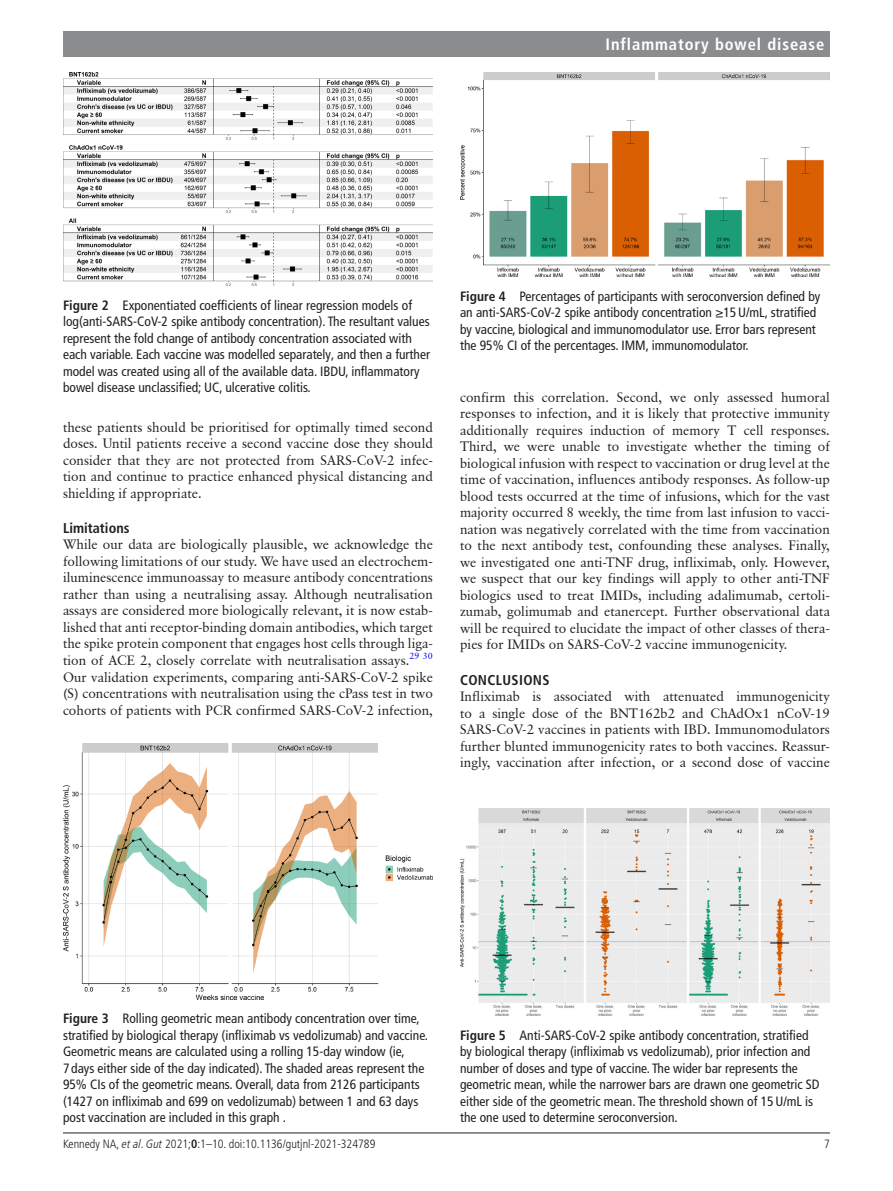
<style>
.page{position:relative;width:893px;height:1191px;background:#fff}
.page>*{position:absolute;margin:0;border:0;box-sizing:border-box;transform-origin:0 0}
.t1{font:700 condensed 16.5px "Frutiger LT Pro";letter-spacing:.055em;color:#fff}
.t2{font:700 condensed 14.25px "Frutiger LT Pro";letter-spacing:.01em;color:#231f20}
.t3{font:13.5px/16.5px "Classical Garamond BT";color:#231f20;text-align:justify}
.t4{font:condensed 13.5px/16.5px "Frutiger LT Pro";color:#231f20}
.t5{font:300 condensed 12px "Frutiger LT Pro";color:#231f20}
.s1{font-weight:700}
.s2{font-style:italic}
</style>
<div class="page">
<hr style="left:63px;top:1132px;width:767px;height:1px;background:#231f20">
<div style="left:63px;top:31px;width:767px;height:25px;background:#8a8c8e"></div>
<img style="left:63px;top:72px;width:370px;height:214px">
<img style="left:63px;top:743px;width:370px;height:256px">
<img style="left:460px;top:72px;width:370px;height:205px">
<img style="left:460px;top:808px;width:370px;height:207px">
<p class="t1" style="left:605px;top:34px;width:220px">Inflammatory bowel disease</p>
<p class="t4" style="left:63px;top:297px;width:369px"><span class="s1">Figure 2</span> Exponentiated coefficients of linear regression models of log(anti-SARS-CoV-2 spike antibody concentration). The resultant values represent the fold change of antibody concentration associated with each variable. Each vaccine was modelled separately, and then a further model was created using all of the available data. IBDU, inflammatory bowel disease unclassified; UC, ulcerative colitis.</p>
<p class="t3" style="left:63px;top:418px;width:371px">these patients should be prioritised for optimally timed second doses. Until patients receive a second vaccine dose they should consider that they are not protected from SARS-CoV-2 infec&shy;tion and continue to practice enhanced physical distancing and shielding if appropriate.</p>
<p class="t2" style="left:63px;top:519px;width:68px">Limitations</p>
<p class="t3" style="left:63px;top:536px;width:371px">While our data are biologically plausible, we acknowledge the following limitations of our study. We have used an electrochem&shy;iluminescence immunoassay to measure antibody concentrations rather than using a neutralising assay. Although neutralisation assays are considered more biologically relevant, it is now estab&shy;lished that anti receptor-binding domain antibodies, which target the spike protein component that engages host cells through liga&shy;tion of ACE 2, closely correlate with neutralisation assays.<sup>29</sup> <sup>30<br></sup>Our validation experiments, comparing anti-SARS-CoV-2 spike (S) concentrations with neutralisation using the cPass test in two cohorts of patients with PCR confirmed SARS-CoV-2 infection,</p>
<p class="t4" style="left:460px;top:288px;width:362px"><span class="s1">Figure 4</span> Percentages of participants with seroconversion defined by an anti-SARS-CoV-2 spike antibody concentration ≥15U/mL, stratified by vaccine, biological and immunomodulator use. Error bars represent the 95% CI of the percentages. IMM, immunomodulator.</p>
<p class="t3" style="left:460px;top:388px;width:371px">confirm this correlation. Second, we only assessed humoral responses to infection, and it is likely that protective immunity additionally requires induction of memory T cell responses.<br>Third, we were unable to investigate whether the timing of biological infusion with respect to vaccination or drug level at the time of vaccination, influences antibody responses. As follow-up blood tests occurred at the time of infusions, which for the vast majority occurred 8 weekly, the time from last infusion to vacci&shy;nation was negatively correlated with the time from vaccination to the next antibody test, confounding these analyses. Finally, we investigated one anti-TNF drug, infliximab, only. However, we suspect that our key findings will apply to other anti-TNF biologics used to treat IMIDs, including adalimumab, certoli&shy;zumab, golimumab and etanercept. Further observational data will be required to elucidate the impact of other classes of thera&shy;pies for IMIDs on SARS-CoV-2 vaccine immunogenicity.</p>
<p class="t2" style="left:460px;top:671px;width:91px">CONCLUSIONS</p>
<p class="t3" style="left:460px;top:688px;width:371px">Infliximab is associated with attenuated immunogenicity to a single dose of the BNT162b2 and ChAdOx1 nCoV-19<br>SARS-CoV-2 vaccines in patients with IBD. Immunomodulators further blunted immunogenicity rates to both vaccines. Reassur&shy;ingly, vaccination after infection, or a second dose of vaccine</p>
<p class="t4" style="left:63px;top:1010px;width:367px"><span class="s1">Figure 3</span> Rolling geometric mean antibody concentration over time, stratified by biological therapy (infliximab vs vedolizumab) and vaccine.<br>Geometric means are calculated using a rolling 15-day window (ie,<br>7 days either side of the day indicated). The shaded areas represent the 95% CIs of the geometric means. Overall, data from 2126 participants (1427 on infliximab and 699 on vedolizumab) between 1 and 63 days post vaccination are included in this graph .</p>
<p class="t4" style="left:460px;top:1026px;width:361px"><span class="s1">Figure 5</span> Anti-SARS-CoV-2 spike antibody concentration, stratified by biological therapy (infliximab vs vedolizumab), prior infection and number of doses and type of vaccine. The wider bar represents the geometric mean, while the narrower bars are drawn one geometric SD either side of the geometric mean. The threshold shown of 15U/mL is the one used to determine seroconversion.</p>
<p class="t5" style="left:63px;top:1136px;width:314px">Kennedy NA, <span class="s2">et al</span>. <span class="s2">Gut</span> 2021;<span class="s1">0</span>:1–10. doi:10.1136/gutjnl-2021-324789</p>
<p class="t5" style="left:824px;top:1136px;width:7px">7</p>
</div>
